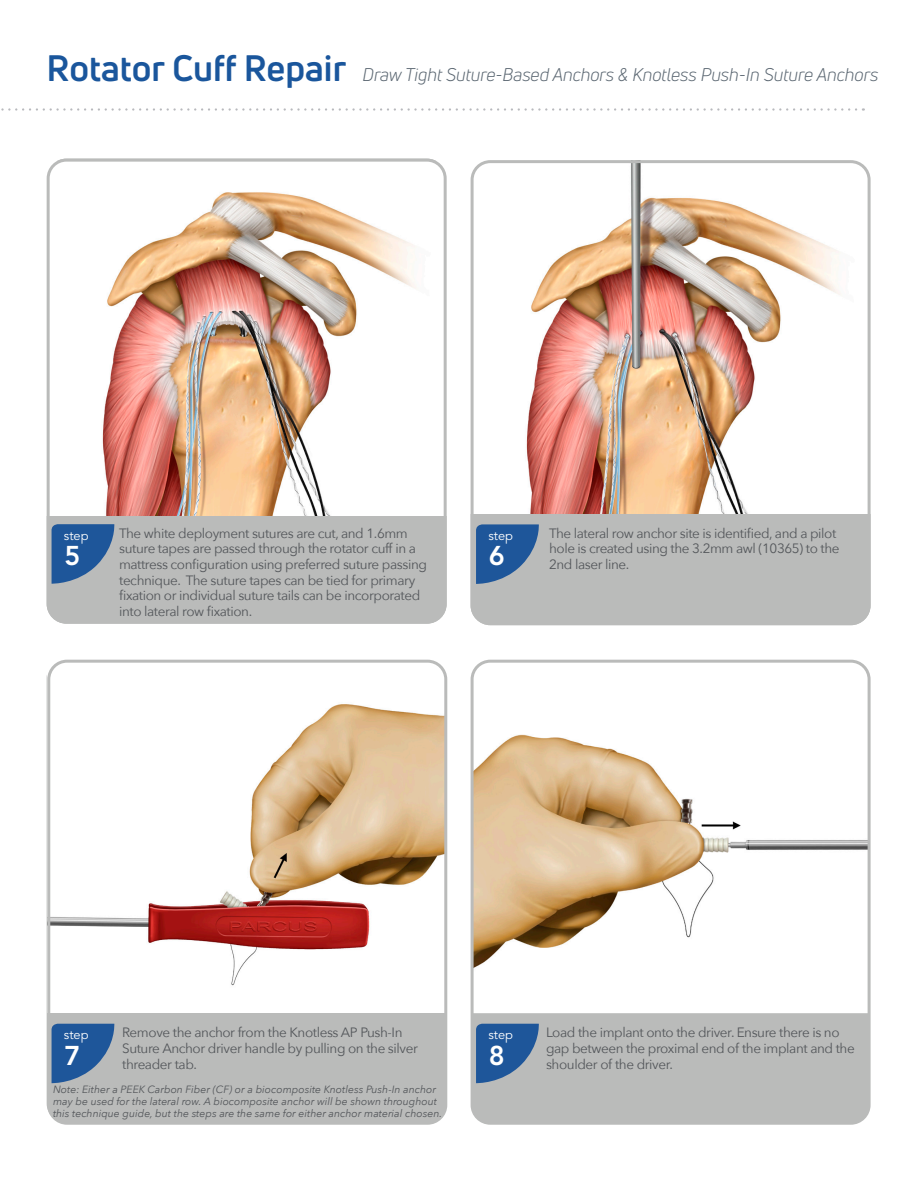
<style>
.page{position:relative;width:918px;height:1188px;background:#fff}
.page>*{position:absolute;margin:0;border:0;box-sizing:border-box;transform-origin:0 0}
.t1{font:800 27px "Avenir LT Std";color:#fff}
.t2{font:italic 18px "Uni Neue";color:#5a6671}
.t3{font:13.5px/15.6px "Avenir Next";letter-spacing:-.03em;color:#53565a}
.t4{font:12.75px "Avenir LT Std";color:#fff}
.t5{font:italic 10.5px/12px "Avenir Next";color:#53565a}
.s1{font-weight:700;font-style:normal;font-size:36px;color:#1a569c}
</style>
<div class="page">
<div style="left:472px;top:162px;width:397px;height:462px;background:#babbba;border-radius:18px"></div>
<div style="left:48px;top:160px;width:397px;height:462px;background:#babbba;border-radius:18px"></div>
<img style="left:47px;top:162px;width:396px;height:353px">
<div style="left:47px;top:159px;width:400px;height:465px;border:3px solid #babbba;border-radius:18px"></div>
<img style="left:471px;top:164px;width:396px;height:350px">
<div style="left:471px;top:160px;width:400px;height:465px;border:3px solid #babbba;border-radius:18px"></div>
<div style="left:472px;top:661px;width:397px;height:462px;background:#babbba;border-radius:18px"></div>
<img style="left:472px;top:661px;width:395px;height:352px">
<div style="left:471px;top:660px;width:400px;height:465px;border:3px solid #babbba;border-radius:18px"></div>
<div style="left:48px;top:660px;width:397px;height:462px;background:#babbba;border-radius:18px"></div>
<img style="left:51px;top:659px;width:396px;height:354px">
<div style="left:47px;top:660px;width:400px;height:465px;border:3px solid #babbba;border-radius:18px"></div>
<svg style="left:1px;top:108px;width:855px;height:3px"></svg>
<svg style="left:52px;top:524px;width:63px;height:60px"></svg>
<svg style="left:476px;top:524px;width:63px;height:60px"></svg>
<svg style="left:476px;top:1024px;width:63px;height:60px"></svg>
<svg style="left:52px;top:1024px;width:63px;height:60px"></svg>
<p class="t2" style="left:47px;top:64px;width:833px"><span class="s1">Rotator Cuff Repair</span> Draw Tight Suture-Based Anchors &amp; Knotless Push-In Suture Anchors</p>
<p class="t4" style="left:64px;top:528px;width:26px">step</p>
<p class="t1" style="left:64px;top:540px;width:17px">5</p>
<p class="t3" style="left:119px;top:525px;width:309px">The white deployment sutures are cut, and 1.6mm suture tapes are passed through the rotator cuff in a mattress configuration using preferred suture passing technique. The suture tapes can be tied for primary fixation or individual suture tails can be incorporated into lateral row fixation.</p>
<p class="t3" style="left:549px;top:525px;width:292px">The lateral row anchor site is identified, and a pilot hole is created using the 3.2mm awl (10365) to the<br>2nd laser line.</p>
<p class="t4" style="left:488px;top:528px;width:26px">step</p>
<p class="t1" style="left:489px;top:540px;width:17px">6</p>
<p class="t4" style="left:64px;top:1028px;width:26px">step</p>
<p class="t1" style="left:64px;top:1039px;width:17px">7</p>
<p class="t3" style="left:122px;top:1024px;width:297px">Remove the anchor from the Knotless AP Push-In<br>Suture Anchor driver handle by pulling on the silver threader tab.</p>
<p class="t4" style="left:488px;top:1028px;width:26px">step</p>
<p class="t1" style="left:489px;top:1039px;width:17px">8</p>
<p class="t3" style="left:546px;top:1024px;width:310px">Load the implant onto the driver. Ensure there is no gap between the proximal end of the implant and the shoulder of the driver.</p>
<p class="t5" style="left:53px;top:1083px;width:391px">Note: Either a PEEK Carbon Fiber (CF) or a biocomposite Knotless Push-In anchor may be used for the lateral row. A biocomposite anchor will be shown throughout this technique guide, but the steps are the same for either anchor material chosen.</p>
</div>
